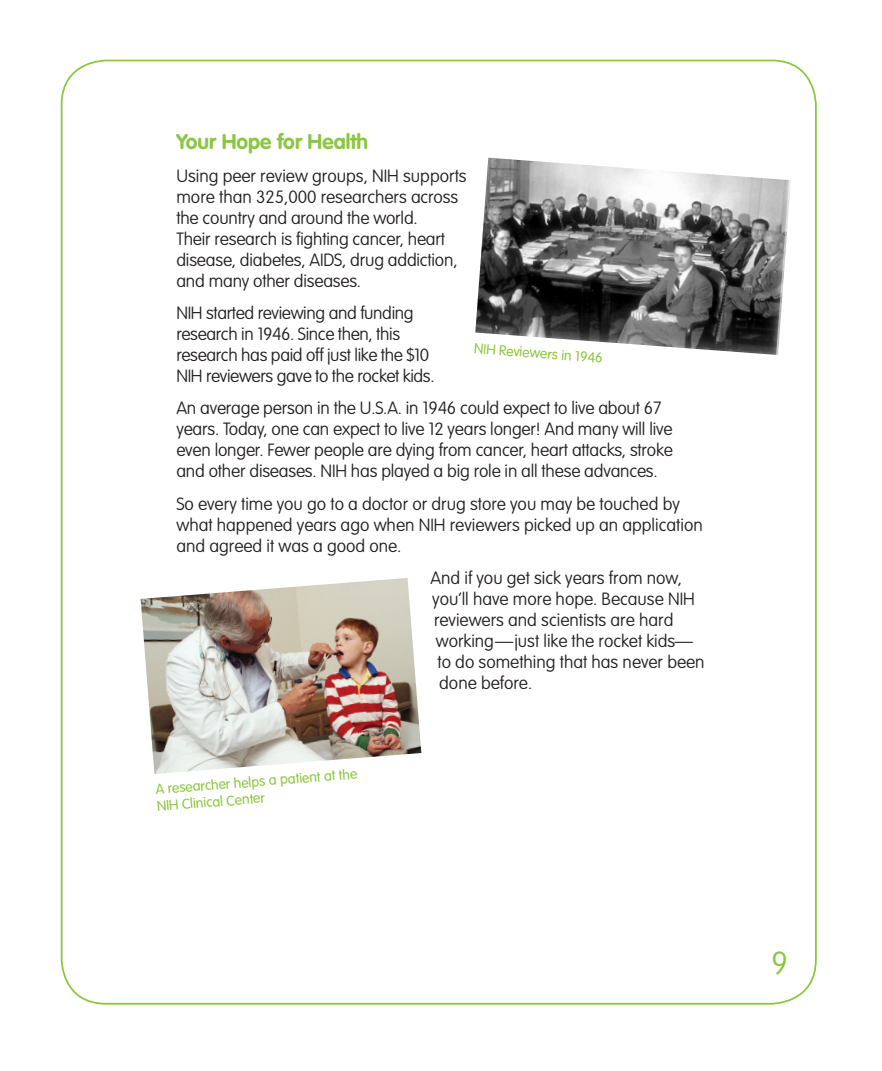
<style>
.page{position:relative;width:882px;height:1071px;background:#fff}
.page>*{position:absolute;margin:0;border:0;box-sizing:border-box;transform-origin:0 0}
.t1{font:100 31.5px "VAG Rounded Std";color:#8bc63e}
.t2{font:700 21px "VAG Rounded Std";color:#8bc63e}
.t3{font:100 17.5px/21px "VAG Rounded Std";letter-spacing:-.01em;color:#231f20}
.t4{font:300 14px/16.4px "VAG Rounded Std";color:#8bc63e}
</style>
<div class="page">
<img style="left:475px;top:158px;width:316px;height:197px">
<img style="left:141px;top:578px;width:280px;height:196px">
<h2 class="t2" style="left:176px;top:129px;width:193px">Your Hope for Health</h2>
<p class="t3" style="left:176px;top:165px;width:292px">Using peer review groups, NIH supports more than 325,000 researchers across the country and around the world.<br>Their research is fighting cancer, heart disease, diabetes, AIDS, drug addiction, and many other diseases.</p>
<p class="t3" style="left:176px;top:303px;width:260px">NIH started reviewing and funding research in 1946. Since then, this research has paid off just like the $10<br>NIH reviewers gave to the rocket kids.</p>
<p class="t3" style="left:176px;top:398px;width:498px">An average person in the U.S.A. in 1946 could expect to live about 67 years. Today, one can expect to live 12 years longer! And many will live even longer. Fewer people are dying from cancer, heart attacks, stroke and other diseases. NIH has played a big role in all these advances.</p>
<p class="t3" style="left:176px;top:493px;width:528px">So every time you go to a doctor or drug store you may be touched by what happened years ago when NIH reviewers picked up an application and agreed it was a good one.</p>
<p class="t3" style="left:431px;top:568px;width:253px">And if you get sick years from now,</p>
<p class="t3" style="left:432px;top:589px;width:264px">you’ll have more hope. Because NIH</p>
<p class="t3" style="left:434px;top:610px;width:241px">reviewers and scientists are hard</p>
<p class="t3" style="left:436px;top:631px;width:259px">working—just like the rocket kids—</p>
<p class="t3" style="left:438px;top:652px;width:269px">to do something that has never been</p>
<p class="t3" style="left:439px;top:673px;width:94px">done before.</p>
<p class="t4" style="left:475px;top:341px;width:130px;rotate:4deg">NIH Reviewers in 1946</p>
<p class="t4" style="left:155px;top:783px;width:204px;rotate:-5deg">A researcher helps a patient at the<br>NIH Clinical Center</p>
<h1 class="t1" style="left:771px;top:945px;width:18px">9</h1>
</div>
